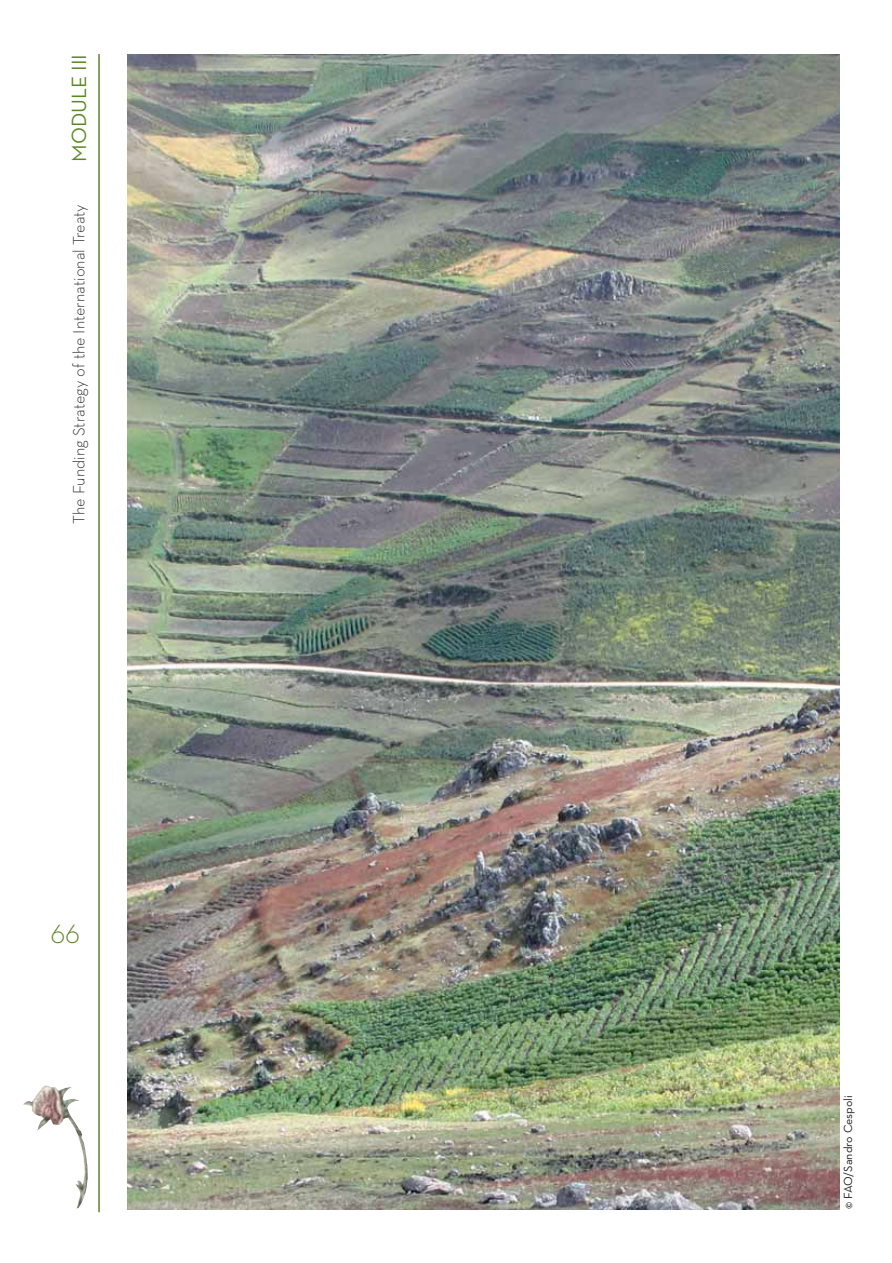
<style>
.page{position:relative;width:892px;height:1263px;background:#fff}
.page>*{position:absolute;margin:0;border:0;box-sizing:border-box;transform-origin:0 0}
.t1{font:300 30px "Neutra Text";color:#5c8727}
.t2{font:21px "Neutra Text";color:#5c8727}
.t3{font:300 16.5px "Neutra Text";color:#231f20}
.t4{font:12px "Neutra Text";color:#231f20}
</style>
<div class="page">
<hr style="left:98px;top:54px;width:2px;height:1158px;background:#5c8727">
<img style="left:23px;top:1085px;width:65px;height:123px">
<img style="left:128px;top:55px;width:711px;height:1154px">
<p class="t2" style="left:71px;top:162px;width:109px;rotate:-90deg">MODULE III</p>
<p class="t3" style="left:73px;top:524px;width:321px;rotate:-90deg">The Funding Strategy of the International Treaty</p>
<h1 class="t1" style="left:50px;top:922px;width:31px">66</h1>
<p class="t4" style="left:843px;top:1209px;width:116px;rotate:-90deg">© FAO/Sandro Cespoli</p>
</div>
